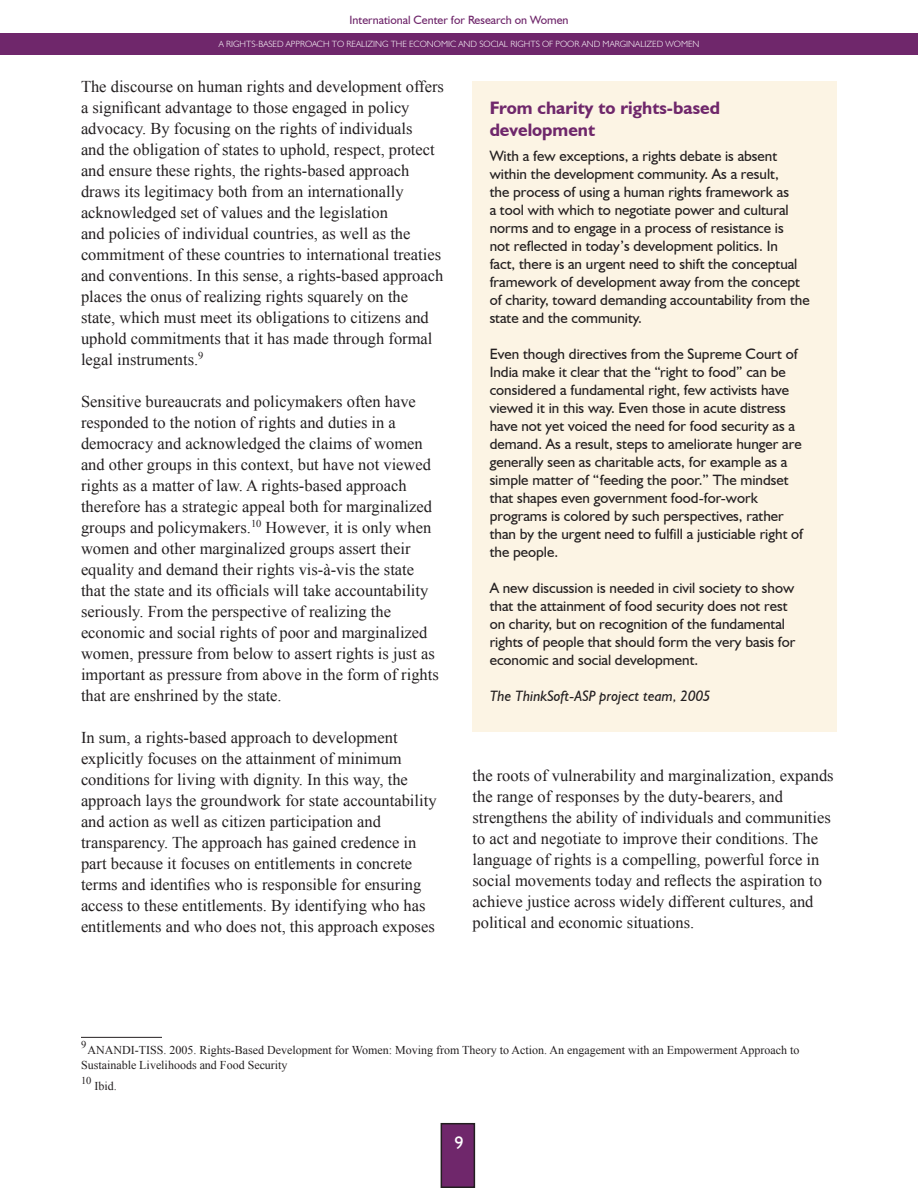
<style>
.page{position:relative;width:918px;height:1188px;background:#fff}
.page>*{position:absolute;margin:0;border:0;box-sizing:border-box;transform-origin:0 0}
.t1{font:700 18px/21.6px "Humanist 521 BT";color:#6f276b}
.t2{font:18px "Humanist 521 BT";color:#fff}
.t3{font:16.5px/21px "Times New Roman";color:#231f20}
.t4{font:15px/18px "Humanist 521 BT";color:#231f20}
.t5{font:italic 15px "Humanist 521 BT";color:#231f20}
.t6{font:12px/14.4px "Times New Roman";color:#231f20}
.t7{font:12px "Humanist 521 BT";color:#6f276b}
.t8{font:10.5px "Times New Roman";color:#231f20}
.t9{font:300 9px "Humanist 521 BT";color:#fff}
</style>
<div class="page">
<div style="left:441px;top:1124px;width:33px;height:63px;background:#6f276b"></div>
<div style="left:441px;top:1123px;width:34px;height:65px;border:2px solid #231f20"></div>
<div style="left:0;top:33px;width:918px;height:22px;background:#6f276b"></div>
<div style="left:472px;top:81px;width:365px;height:650px;background:#fcf4e4"></div>
<hr style="left:81px;top:1037px;width:81px;height:1px;background:#231f20">
<p class="t7" style="left:350px;top:13px;width:221px">International Center for Research on Women</p>
<p class="t9" style="left:219px;top:39px;width:482px">A RIGHTS-BASED APPROACH TO REALIZING THE ECONOMIC AND SOCIAL RIGHTS OF POOR AND MARGINALIZED WOMEN</p>
<p class="t3" style="left:81px;top:76px;width:365px">The discourse on human rights and development offers a significant advantage to those engaged in policy advocacy. By focusing on the rights of individuals<br>and the obligation of states to uphold, respect, protect and ensure these rights, the rights-based approach draws its legitimacy both from an internationally acknowledged set of values and the legislation<br>and policies of individual countries, as well as the commitment of these countries to international treaties and conventions. In this sense, a rights-based approach places the onus of realizing rights squarely on the state, which must meet its obligations to citizens and uphold commitments that it has made through formal legal instruments.<sup>9</sup></p>
<p class="t3" style="left:81px;top:391px;width:359px">Sensitive bureaucrats and policymakers often have responded to the notion of rights and duties in a democracy and acknowledged the claims of women and other groups in this context, but have not viewed rights as a matter of law. A rights-based approach therefore has a strategic appeal both for marginalized groups and policymakers.<sup>10</sup> However, it is only when women and other marginalized groups assert their equality and demand their rights vis-à-vis the state that the state and its officials will take accountability seriously. From the perspective of realizing the economic and social rights of poor and marginalized women, pressure from below to assert rights is just as important as pressure from above in the form of rights that are enshrined by the state.</p>
<p class="t3" style="left:81px;top:727px;width:357px">In sum, a rights-based approach to development explicitly focuses on the attainment of minimum conditions for living with dignity. In this way, the approach lays the groundwork for state accountability and action as well as citizen participation and transparency. The approach has gained credence in part because it focuses on entitlements in concrete terms and identifies who is responsible for ensuring access to these entitlements. By identifying who has entitlements and who does not, this approach exposes</p>
<p class="t1" style="left:490px;top:97px;width:232px">From charity to rights-based development</p>
<p class="t4" style="left:490px;top:146px;width:321px">With a few exceptions, a rights debate is absent within the development community. As a result,<br>the process of using a human rights framework as<br>a tool with which to negotiate power and cultural norms and to engage in a process of resistance is<br>not reflected in today’s development politics. In<br>fact, there is an urgent need to shift the conceptual framework of development away from the concept of charity, toward demanding accountability from the state and the community.</p>
<p class="t4" style="left:490px;top:344px;width:315px">Even though directives from the Supreme Court of India make it clear that the “right to food” can be considered a fundamental right, few activists have viewed it in this way. Even those in acute distress have not yet voiced the need for food security as a demand. As a result, steps to ameliorate hunger are generally seen as charitable acts, for example as a simple matter of “feeding the poor.” The mindset that shapes even government food-for-work programs is colored by such perspectives, rather than by the urgent need to fulfill a justiciable right of the people.</p>
<p class="t4" style="left:490px;top:578px;width:307px">A new discussion is needed in civil society to show that the attainment of food security does not rest on charity, but on recognition of the fundamental rights of people that should form the very basis for economic and social development.</p>
<p class="t5" style="left:490px;top:686px;width:223px">The ThinkSoft-ASP project team, 2005</p>
<p class="t3" style="left:472px;top:765px;width:363px">the roots of vulnerability and marginalization, expands the range of responses by the duty-bearers, and strengthens the ability of individuals and communities to act and negotiate to improve their conditions. The language of rights is a compelling, powerful force in social movements today and reflects the aspiration to achieve justice across widely different cultures, and political and economic situations.</p>
<p class="t8" style="left:81px;top:1038px;width:7px">9</p>
<p class="t6" style="left:81px;top:1043px;width:720px;text-indent:7px">ANANDI-TISS. 2005. Rights-Based Development for Women: Moving from Theory to Action. An engagement with an Empowerment Approach to<br>Sustainable Livelihoods and Food Security</p>
<p class="t8" style="left:81px;top:1074px;width:12px">10</p>
<p class="t6" style="left:94px;top:1079px;width:24px">Ibid.</p>
<p class="t2" style="left:455px;top:1132px;width:11px">9</p>
</div>
